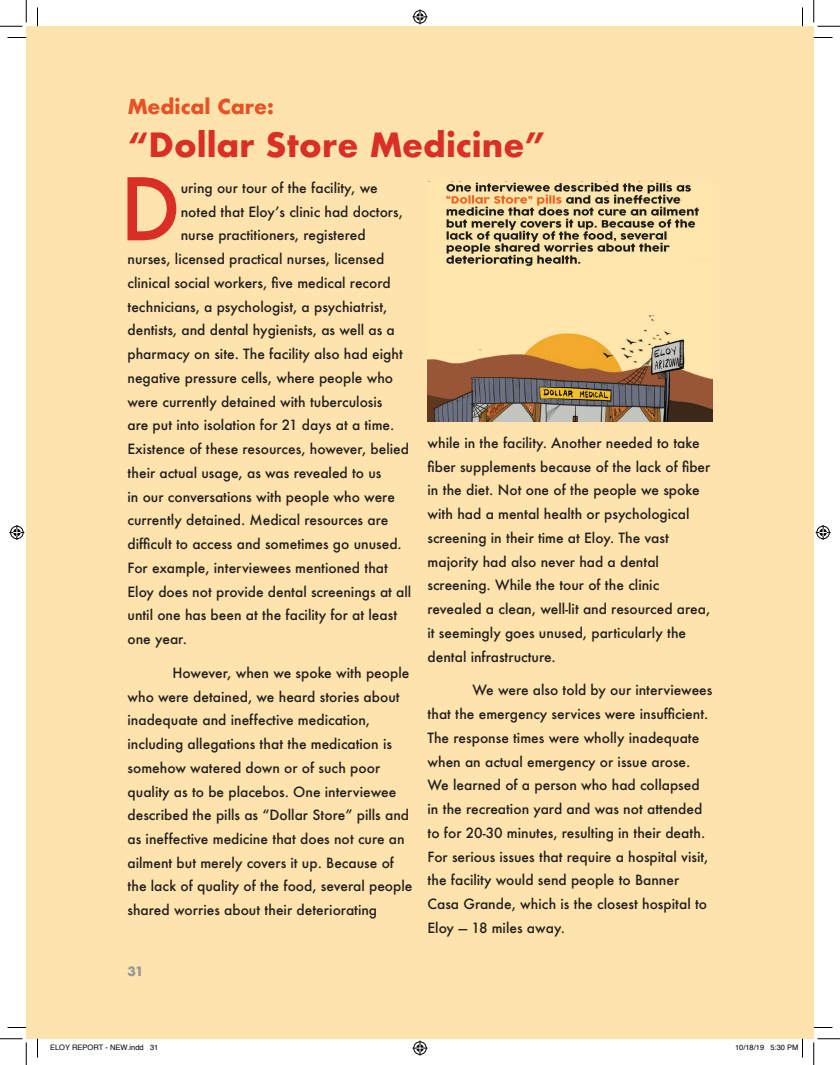
<style>
.page{position:relative;width:840px;height:1065px;background:#fff}
.page>*{position:absolute;margin:0;border:0;box-sizing:border-box;transform-origin:0 0}
.t1{font:500 83.75px "Futura";color:#da2f26}
.t2{font:700 32.5px "Futura";color:#da2f26}
.t3{font:700 20px "Futura";color:#e95024}
.t4{font:500 13.75px/23.8px "Futura";color:#231f20}
.t5{font:700 12.5px "Futura";color:#939598}
.t6{font:7.5px "Helvetica";color:#000}
</style>
<div class="page">
<div style="left:26px;top:26px;width:788px;height:1013px;background:#fee3ac"></div>
<img style="left:428px;top:182px;width:284px;height:240px">
<svg style="left:8px;top:37px;width:18px;height:1px"></svg>
<svg style="left:814px;top:37px;width:18px;height:1px"></svg>
<svg style="left:8px;top:1027px;width:18px;height:1px"></svg>
<svg style="left:814px;top:1027px;width:18px;height:1px"></svg>
<svg style="left:37px;top:8px;width:1px;height:18px"></svg>
<svg style="left:37px;top:1039px;width:1px;height:19px"></svg>
<svg style="left:802px;top:8px;width:1px;height:18px"></svg>
<svg style="left:0;top:0;width:27px;height:27px"></svg>
<svg style="left:0;top:1039px;width:27px;height:26px"></svg>
<svg style="left:814px;top:0;width:26px;height:27px"></svg>
<svg style="left:814px;top:1039px;width:26px;height:26px"></svg>
<svg style="left:412px;top:9px;width:16px;height:15px"></svg>
<svg style="left:412px;top:1041px;width:16px;height:15px"></svg>
<svg style="left:9px;top:525px;width:15px;height:15px"></svg>
<svg style="left:816px;top:525px;width:15px;height:15px"></svg>
<svg style="left:802px;top:1039px;width:1px;height:19px"></svg>
<h3 class="t3" style="left:128px;top:92px;width:148px">Medical Care:</h3>
<h2 class="t2" style="left:128px;top:121px;width:420px">“Dollar Store Medicine”</h2>
<h1 class="t1" style="left:120px;top:152px;width:62px">D</h1>
<p class="t4" style="left:181px;top:176px;width:198px">uring our tour of the facility, we</p>
<p class="t4" style="left:181px;top:199px;width:224px">noted that Eloy’s clinic had doctors,</p>
<p class="t4" style="left:181px;top:223px;width:186px">nurse practitioners, registered</p>
<p class="t4" style="left:128px;top:247px;width:258px">nurses, licensed practical nurses, licensed</p>
<p class="t4" style="left:128px;top:271px;width:265px">clinical social workers, five medical record</p>
<p class="t4" style="left:128px;top:294px;width:261px">technicians, a psychologist, a psychiatrist,</p>
<p class="t4" style="left:128px;top:318px;width:269px">dentists, and dental hygienists, as well as a</p>
<p class="t4" style="left:128px;top:342px;width:277px">pharmacy on site. The facility also had eight</p>
<p class="t4" style="left:128px;top:366px;width:267px">negative pressure cells, where people who</p>
<p class="t4" style="left:128px;top:389px;width:257px">were currently detained with tuberculosis</p>
<p class="t4" style="left:128px;top:413px;width:268px">are put into isolation for 21 days at a time.</p>
<p class="t4" style="left:128px;top:437px;width:283px">Existence of these resources, however, belied</p>
<p class="t4" style="left:128px;top:461px;width:256px">their actual usage, as was revealed to us</p>
<p class="t4" style="left:128px;top:484px;width:269px">in our conversations with people who were</p>
<p class="t4" style="left:128px;top:508px;width:262px">currently detained. Medical resources are</p>
<p class="t4" style="left:128px;top:532px;width:276px">difficult to access and sometimes go unused.</p>
<p class="t4" style="left:128px;top:556px;width:262px">For example, interviewees mentioned that</p>
<p class="t4" style="left:128px;top:579px;width:285px">Eloy does not provide dental screenings at all</p>
<p class="t4" style="left:128px;top:603px;width:271px">until one has been at the facility for at least</p>
<p class="t4" style="left:128px;top:627px;width:61px">one year.</p>
<p class="t4" style="left:128px;top:661px;width:287px;text-indent:45px">However, when we spoke with people who were detained, we heard stories about inadequate and ineffective medication, including allegations that the medication is somehow watered down or of such poor quality as to be placebos. One interviewee described the pills as “Dollar Store” pills and as ineffective medicine that does not cure an ailment but merely covers it up. Because of the lack of quality of the food, several people shared worries about their deteriorating</p>
<p class="t4" style="left:428px;top:431px;width:284px">while in the facility. Another needed to take fiber supplements because of the lack of fiber in the diet. Not one of the people we spoke with had a mental health or psychological screening in their time at Eloy. The vast majority had also never had a dental screening. While the tour of the clinic revealed a clean, well-lit and resourced area, it seemingly goes unused, particularly the dental infrastructure.</p>
<p class="t4" style="left:428px;top:678px;width:286px;text-indent:45px">We were also told by our interviewees that the emergency services were insufficient.<br>The response times were wholly inadequate when an actual emergency or issue arose.<br>We learned of a person who had collapsed in the recreation yard and was not attended to for 20-30 minutes, resulting in their death.<br>For serious issues that require a hospital visit, the facility would send people to Banner Casa Grande, which is the closest hospital to Eloy — 18 miles away.</p>
<p class="t5" style="left:128px;top:962px;width:18px">31</p>
<p class="t6" style="left:50px;top:1042px;width:110px">ELOY REPORT - NEW.indd 31</p>
<p class="t6" style="left:735px;top:1042px;width:65px">10/18/19 5:30 PM</p>
</div>
